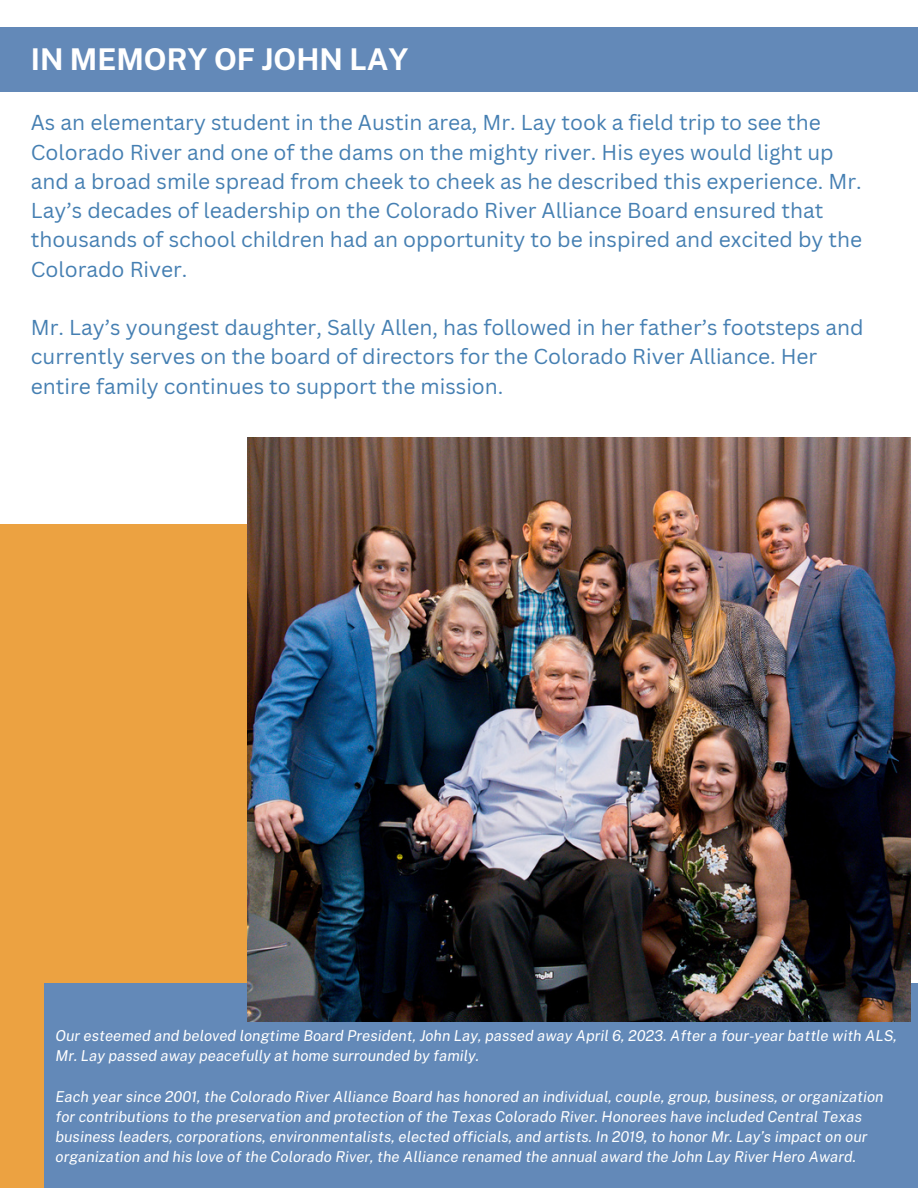
<style>
.page{position:relative;width:918px;height:1188px;background:#fff}
.page>*{position:absolute;margin:0;border:0;box-sizing:border-box;transform-origin:0 0}
.t1{font:700 30px "Public Sans";color:#fff}
.t2{font:21px/29.2px "Canva Sans";color:#457fb2}
.t3{font:italic 15px/20.2px "Public Sans";color:#fff}
</style>
<div class="page">
<div style="left:0;top:525px;width:499px;height:663px;background:#eca241"></div>
<div style="left:45px;top:984px;width:873px;height:204px;background:#6389b8"></div>
<div style="left:0;top:28px;width:918px;height:64px;background:#6389b8"></div>
<img style="left:248px;top:437px;width:662px;height:584px">
<h2 class="t1" style="left:31px;top:41px;width:379px">IN MEMORY OF JOHN LAY</h2>
<h2 class="t2" style="left:31px;top:108px;width:833px">As an elementary student in the Austin area, Mr. Lay took a field trip to see the Colorado River and one of the dams on the mighty river. His eyes would light up and a broad smile spread from cheek to cheek as he described this experience. Mr.<br>Lay’s decades of leadership on the Colorado River Alliance Board ensured that thousands of school children had an opportunity to be inspired and excited by the Colorado River.</h2>
<p class="t2" style="left:31px;top:312px;width:834px">Mr. Lay’s youngest daughter, Sally Allen, has followed in her father’s footsteps and currently serves on the board of directors for the Colorado River Alliance. Her entire family continues to support the mission.</p>
<p class="t3" style="left:56px;top:1025px;width:843px">Our esteemed and beloved longtime Board President, John Lay, passed away April 6, 2023. After a four-year battle with ALS,<br>Mr. Lay passed away peacefully at home surrounded by family.</p>
<p class="t3" style="left:56px;top:1086px;width:829px">Each year since 2001, the Colorado River Alliance Board has honored an individual, couple, group, business, or organization for contributions to the preservation and protection of the Texas Colorado River. Honorees have included Central Texas business leaders, corporations, environmentalists, elected officials, and artists. In 2019, to honor Mr. Lay’s impact on our organization and his love of the Colorado River, the Alliance renamed the annual award the John Lay River Hero Award.</p>
</div>
